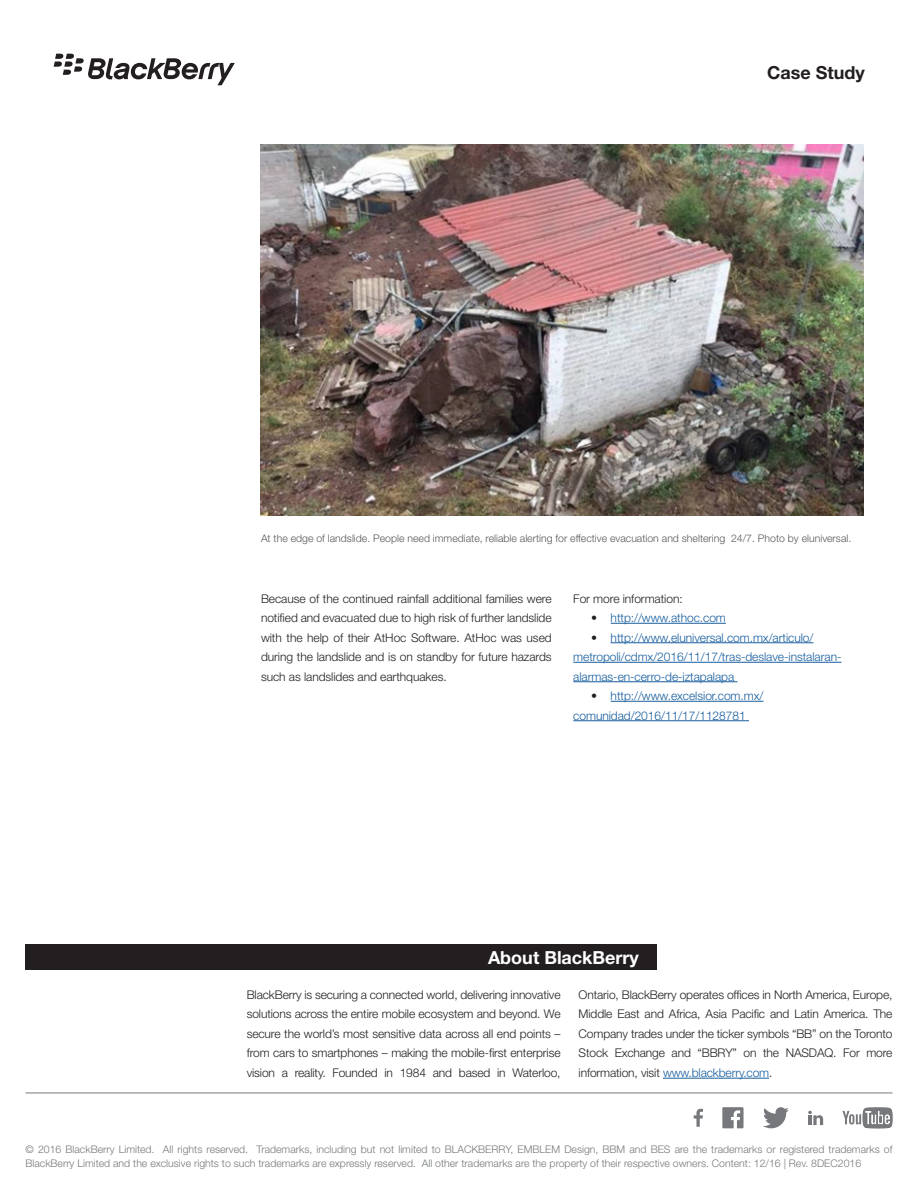
<style>
.page{position:relative;width:918px;height:1188px;background:#fff}
.page>*{position:absolute;margin:0;border:0;box-sizing:border-box;transform-origin:0 0}
.t1{font:700 18px "Helvetica Neue LT Std";color:#fff}
.t2{font:700 18px "Helvetica Neue LT Std";color:#231f20}
.t3{font:300 12px/19.5px "Helvetica Neue LT Std";letter-spacing:-.01em;color:#231f20;text-align:justify}
.t4{font:300 12px/19.5px "Helvetica Neue LT Std";letter-spacing:-.005em;color:#175d9e}
.t5{font:300 10.5px/13.5px "Helvetica Neue LT Std";color:#76787b}
.t6{font:300 10.5px "Helvetica Neue LT Std";color:#57585a}
.s1{color:#231f20}
.s2{color:#175d9e}
</style>
<div class="page">
<svg style="left:54px;top:54px;width:181px;height:31px"></svg>
<img style="left:260px;top:144px;width:604px;height:371px">
<hr style="left:611px;top:623px;width:115px;height:1px;background:#175d9e">
<hr style="left:611px;top:642px;width:202px;height:1px;background:#175d9e">
<hr style="left:573px;top:662px;width:268px;height:1px;background:#175d9e">
<hr style="left:573px;top:681px;width:164px;height:1px;background:#175d9e">
<hr style="left:611px;top:701px;width:152px;height:1px;background:#175d9e">
<hr style="left:573px;top:720px;width:176px;height:1px;background:#175d9e">
<hr style="left:663px;top:1078px;width:106px;height:1px;background:#175d9e">
<div style="left:26px;top:945px;width:631px;height:25px;background:#231f20"></div>
<hr style="left:26px;top:1093px;width:866px;height:1px;background:#76787b">
<svg style="left:722px;top:1107px;width:22px;height:21px"></svg>
<svg style="left:763px;top:1107px;width:26px;height:21px"></svg>
<svg style="left:808px;top:1111px;width:15px;height:14px"></svg>
<svg style="left:694px;top:1109px;width:9px;height:18px"></svg>
<svg style="left:842px;top:1107px;width:51px;height:21px"></svg>
<p class="t2" style="left:767px;top:61px;width:99px">Case Study</p>
<p class="t6" style="left:261px;top:532px;width:592px">At the edge of landslide. People need immediate, reliable alerting for effective evacuation and sheltering 24/7. Photo by eluniversal.</p>
<p class="t3" style="left:261px;top:588px;width:292px">Because of the continued rainfall additional families were notified and evacuated due to high risk of further landslide with the help of their AtHoc Software. AtHoc was used during the landslide and is on standby for future hazards such as landslides and earthquakes.</p>
<p class="t3" style="left:573px;top:588px;width:111px">For more information:</p>
<p class="t4" style="left:591px;top:608px;width:136px"><span class="s1">•</span> http://www.athoc.com</p>
<p class="t4" style="left:573px;top:627px;width:270px;text-indent:18px"><span class="s1">•</span> http://www.eluniversal.com.mx/articulo/ metropoli/cdmx/2016/11/17/tras-deslave-instalaran&shy;alarmas-en-cerro-de-iztapalapa</p>
<p class="t4" style="left:573px;top:686px;width:192px;text-indent:18px"><span class="s1">•</span> http://www.excelsior.com.mx/ comunidad/2016/11/17/1128781</p>
<p class="t1" style="left:488px;top:946px;width:153px">About BlackBerry</p>
<p class="t3" style="left:247px;top:985px;width:315px">BlackBerry is securing a connected world, delivering innovative solutions across the entire mobile ecosystem and beyond. We secure the world’s most sensitive data across all end points – from cars to smartphones – making the mobile-first enterprise vision a reality. Founded in 1984 and based in Waterloo,</p>
<p class="t3" style="left:579px;top:985px;width:315px">Ontario, BlackBerry operates offices in North America, Europe, Middle East and Africa, Asia Pacific and Latin America. The Company trades under the ticker symbols “BB” on the Toronto Stock Exchange and “BBRY” on the NASDAQ. For more information, visit <span class="s2">www.blackberry.com</span>.</p>
<p class="t5" style="left:26px;top:1142px;width:869px">© 2016 BlackBerry Limited. All rights reserved. Trademarks, including but not limited to BLACKBERRY, EMBLEM Design, BBM and BES are the trademarks or registered trademarks of<br>BlackBerry Limited and the exclusive rights to such trademarks are expressly reserved. All other trademarks are the property of their respective owners. Content: 12/16 | Rev. 8DEC2016</p>
</div>
